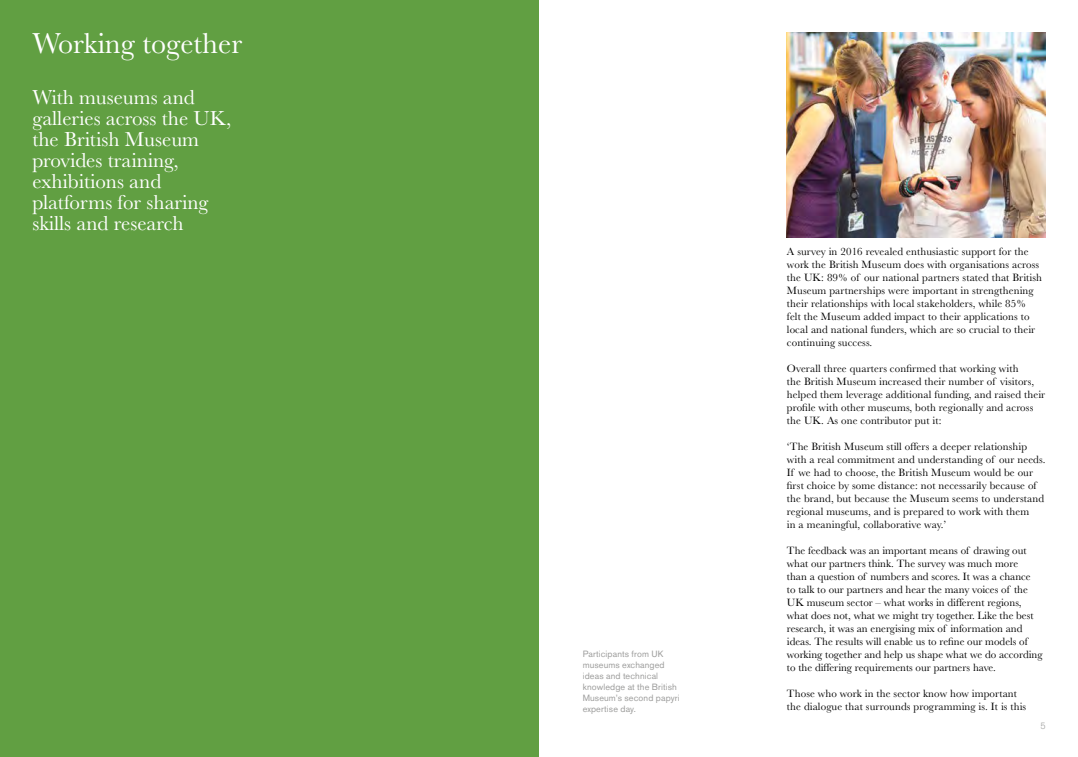
<style>
.page{position:relative;width:1078px;height:757px;background:#fff}
.page>*{position:absolute;margin:0;border:0;box-sizing:border-box;transform-origin:0 0}
.t1{font:30px "Baskerville MT Pro";color:#fff}
.t2{font:21px/21px "Baskerville MT Pro";color:#fff}
.t3{font:11px/13px "Baskerville MT Pro";letter-spacing:.01em;color:#000}
.t4{font:9px/11px "Akzidenz Grotesk Pro";letter-spacing:.01em;color:#9d9d9c}
.t5{font:300 9px "Akzidenz Grotesk Pro";color:#9d9d9c}
</style>
<div class="page">
<img style="left:786px;top:32px;width:259px;height:205px">
<div style="left:0;top:0;width:539px;height:757px;background:#619f42"></div>
<h1 class="t1" style="left:32px;top:26px;width:211px">Working together</h1>
<h2 class="t2" style="left:32px;top:86px;width:200px">With museums and galleries across the UK, the British Museum provides training, exhibitions and platforms for sharing skills and research</h2>
<p class="t4" style="left:582px;top:648px;width:98px">Participants from UK museums exchanged ideas and technical knowledge at the British<br>Museum’s second papyri expertise day.</p>
<p class="t3" style="left:786px;top:245px;width:256px">A survey in 2016 revealed enthusiastic support for the work the British Museum does with organisations across the UK: 89% of our national partners stated that British Museum partnerships were important in strengthening their relationships with local stakeholders, while 85% felt the Museum added impact to their applications to local and national funders, which are so crucial to their continuing success.</p>
<p class="t3" style="left:786px;top:362px;width:260px">Overall three quarters confirmed that working with<br>the British Museum increased their number of visitors, helped them leverage additional funding, and raised their profile with other museums, both regionally and across the UK. As one contributor put it:</p>
<p class="t3" style="left:786px;top:440px;width:260px">‘The British Museum still offers a deeper relationship with a real commitment and understanding of our needs.<br>If we had to choose, the British Museum would be our first choice by some distance: not necessarily because of the brand, but because the Museum seems to understand regional museums, and is prepared to work with them<br>in a meaningful, collaborative way.’</p>
<p class="t3" style="left:786px;top:544px;width:257px">The feedback was an important means of drawing out what our partners think. The survey was much more<br>than a question of numbers and scores. It was a chance<br>to talk to our partners and hear the many voices of the UK museum sector – what works in different regions, what does not, what we might try together. Like the best research, it was an energising mix of information and ideas. The results will enable us to refine our models of working together and help us shape what we do according to the differing requirements our partners have.</p>
<p class="t3" style="left:786px;top:687px;width:241px">Those who work in the sector know how important the dialogue that surrounds programming is. It is this</p>
<p class="t5" style="left:1040px;top:719px;width:7px">5</p>
</div>
